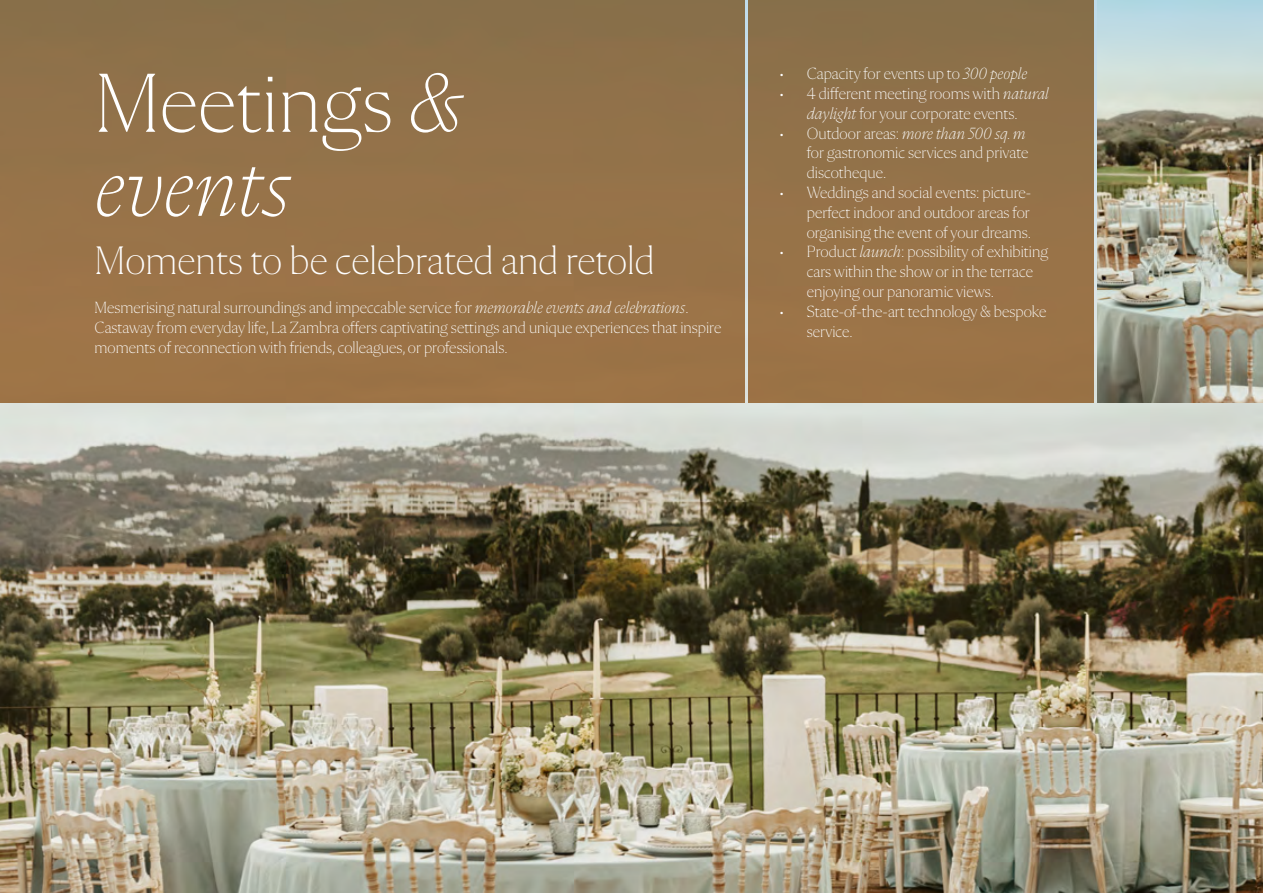
<style>
.page{position:relative;width:1263px;height:893px;background:#fff}
.page>*{position:absolute;margin:0;border:0;box-sizing:border-box;transform-origin:0 0}
.t1{font:200 85.35px/84px "Flecha M";color:#fff}
.t2{font:200 40.5px "Flecha M";color:#fff}
.t3{font:200 16.5px/19.8px "Flecha M";color:#fff}
.s1{font-style:italic}
</style>
<div class="page">
<img style="left:0;top:0;width:1263px;height:893px">
<div style="left:0;top:0;width:745px;height:403px;background:linear-gradient(to right,#967349,#947248)"></div>
<div style="left:748px;top:0;width:346px;height:403px;background:linear-gradient(to right,#947248,#947248)"></div>
<img style="left:1097px;top:0;width:166px;height:403px">
<h1 class="t1" style="left:95px;top:62px;width:369px">Meetings <span class="s1">&amp; events</span></h1>
<h2 class="t2" style="left:95px;top:238px;width:562px">Moments to be celebrated and retold</h2>
<p class="t3" style="left:95px;top:298px;width:628px">Mesmerising natural surroundings and impeccable service for <span class="s1">memorable events and celebrations</span>.<br>Castaway from everyday life, La Zambra offers captivating settings and unique experiences that inspire moments of reconnection with friends, colleagues, or professionals.</p>
<p class="t3" style="left:780px;top:64px;width:249px">• Capacity for events up to <span class="s1">300 people</span></p>
<p class="t3" style="left:780px;top:84px;width:271px;text-align:center">• 4 different meeting rooms with <span class="s1">natural daylight</span> for your corporate events.</p>
<p class="t3" style="left:807px;top:123px;width:223px;text-indent:-27px">• Outdoor areas: <span class="s1">more than 500 sq. m </span>for gastronomic services and private discotheque.</p>
<p class="t3" style="left:807px;top:183px;width:226px;text-align:justify;text-indent:-27px">• Weddings and social events: picture&shy;perfect indoor and outdoor areas for organising the event of your dreams.</p>
<p class="t3" style="left:807px;top:242px;width:243px;text-indent:-27px">• Product <span class="s1">launch</span>: possibility of exhibiting cars within the show or in the terrace enjoying our panoramic views.</p>
<p class="t3" style="left:807px;top:301px;width:241px;text-indent:-27px">• State-of-the-art technology &amp; bespoke service.</p>
</div>
